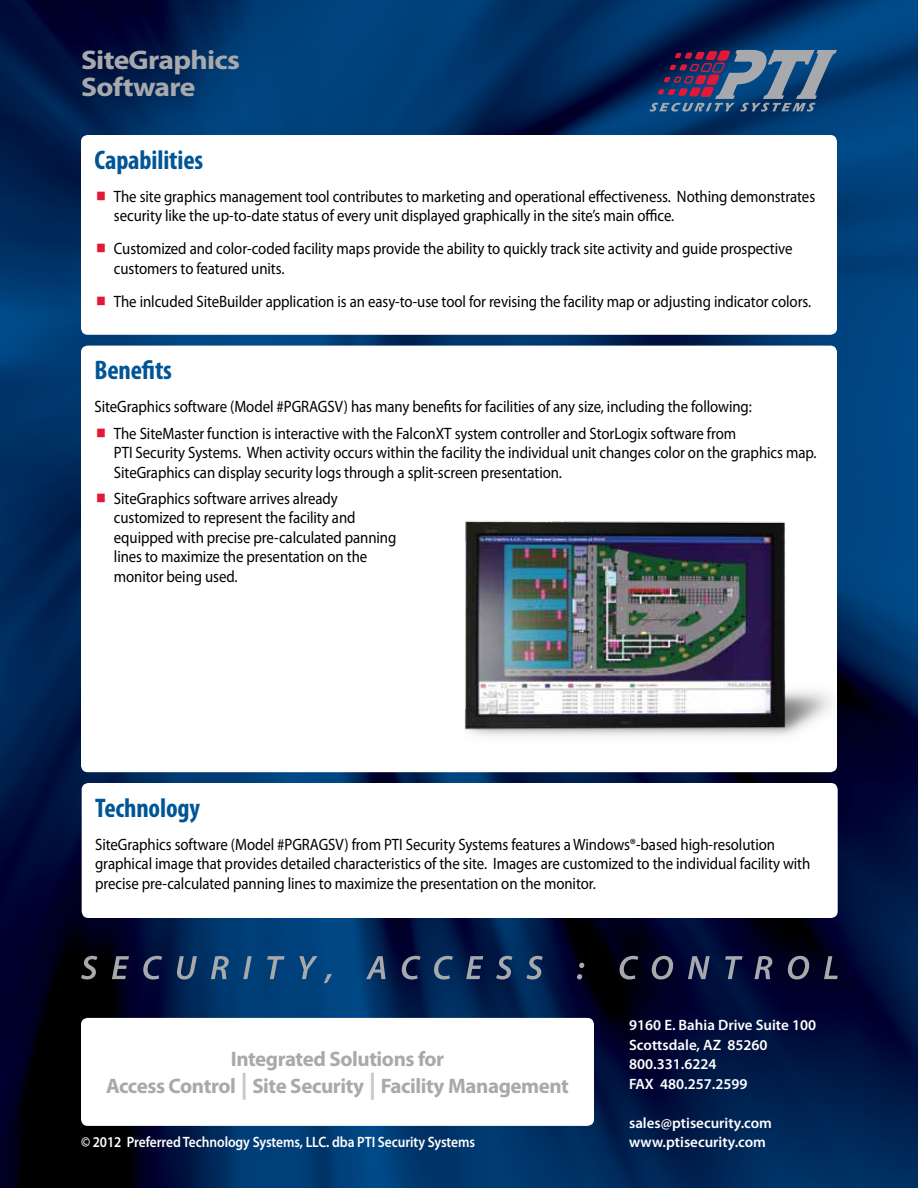
<style>
.page{position:relative;width:918px;height:1188px;background:#fff}
.page>*{position:absolute;margin:0;border:0;box-sizing:border-box;transform-origin:0 0}
.t1{font:700 condensed 27px "Myriad Pro";letter-spacing:-.005em;color:#005596}
.t2{font:700 27px/27px "Myriad Pro";letter-spacing:-.025em;color:#a7a9ac;scale:1.1 1}
.t3{font:700 21px/27px "Myriad Pro";letter-spacing:-.02em;color:#a7a9ac;text-align:center}
.t4{font:16.5px/19.5px "Myriad Pro";letter-spacing:-.005em;color:#000;scale:.9 1}
.t5{font:600 15px/19.5px "Myriad Pro";color:#fff}
.t6{font:600 15px "Myriad Pro";color:#fff;scale:.9 1}
.s1{font-size:27px;color:#c7c8ca}
</style>
<div class="page">
<img style="left:0;top:0;width:918px;height:1188px">
<div style="left:81px;top:1018px;width:513px;height:108px;background:#fff;border-radius:7px"></div>
<svg style="left:81px;top:956px;width:16px;height:24px"></svg>
<svg style="left:112px;top:956px;width:17px;height:23px"></svg>
<svg style="left:143px;top:956px;width:19px;height:24px"></svg>
<svg style="left:177px;top:956px;width:20px;height:24px"></svg>
<svg style="left:211px;top:956px;width:18px;height:23px"></svg>
<svg style="left:243px;top:956px;width:9px;height:23px"></svg>
<svg style="left:267px;top:956px;width:18px;height:23px"></svg>
<svg style="left:299px;top:956px;width:19px;height:23px"></svg>
<svg style="left:324px;top:974px;width:8px;height:9px"></svg>
<svg style="left:366px;top:956px;width:20px;height:23px"></svg>
<svg style="left:402px;top:956px;width:19px;height:24px"></svg>
<svg style="left:434px;top:956px;width:19px;height:24px"></svg>
<svg style="left:466px;top:956px;width:17px;height:23px"></svg>
<svg style="left:496px;top:956px;width:17px;height:24px"></svg>
<svg style="left:526px;top:956px;width:17px;height:24px"></svg>
<svg style="left:577px;top:963px;width:7px;height:17px"></svg>
<svg style="left:620px;top:956px;width:18px;height:24px"></svg>
<svg style="left:652px;top:956px;width:21px;height:24px"></svg>
<svg style="left:688px;top:956px;width:22px;height:23px"></svg>
<svg style="left:725px;top:956px;width:18px;height:23px"></svg>
<svg style="left:755px;top:956px;width:17px;height:23px"></svg>
<svg style="left:788px;top:956px;width:21px;height:24px"></svg>
<svg style="left:824px;top:956px;width:14px;height:23px"></svg>
<div style="left:81px;top:135px;width:756px;height:200px;background:#fff;border-radius:7px"></div>
<svg style="left:650px;top:49px;width:187px;height:63px;background:#43547a"></svg>
<div style="left:82px;top:783px;width:756px;height:135px;background:#fff;border-radius:7px"></div>
<div style="left:81px;top:346px;width:756px;height:426px;background:#fff;border-radius:7px"></div>
<img style="left:464px;top:498px;width:388px;height:253px">
<h1 class="t2" style="left:81px;top:45px;width:146px">SiteGraphics<br>Software</h1>
<h1 class="t1" style="left:94px;top:143px;width:110px">Capabilities</h1>
<p class="t4" style="left:114px;top:186px;width:781px">The site graphics management tool contributes to marketing and operational effectiveness. Nothing demonstrates security like the up-to-date status of every unit displayed graphically in the site’s main office.</p>
<p class="t4" style="left:114px;top:239px;width:756px">Customized and color-coded facility maps provide the ability to quickly track site activity and guide prospective customers to featured units.</p>
<p class="t4" style="left:114px;top:291px;width:776px">The inlcuded SiteBuilder application is an easy-to-use tool for revising the facility map or adjusting indicator colors.</p>
<h1 class="t1" style="left:94px;top:353px;width:79px">Benefits</h1>
<p class="t4" style="left:94px;top:393px;width:732px;line-height:26.2px;text-align:center">SiteGraphics software (Model #PGRAGSV) has many benefits for facilities of any size, including the following:<br>The SiteMaster function is interactive with the FalconXT system controller and StorLogix software from</p>
<p class="t4" style="left:114px;top:443px;width:782px">PTI Security Systems. When activity occurs within the facility the individual unit changes color on the graphics map.<br>SiteGraphics can display security logs through a split-screen presentation.</p>
<p class="t4" style="left:114px;top:488px;width:315px">SiteGraphics software arrives already customized to represent the facility and equipped with precise pre-calculated panning lines to maximize the presentation on the monitor being used.</p>
<h1 class="t1" style="left:95px;top:791px;width:106px">Technology</h1>
<p class="t4" style="left:95px;top:834px;width:796px">SiteGraphics software (Model #PGRAGSV) from PTI Security Systems features a Windows®-based high-resolution graphical image that provides detailed characteristics of the site. Images are customized to the individual facility with precise pre-calculated panning lines to maximize the presentation on the monitor.</p>
<p class="t3" style="left:106px;top:1045px;width:464px">Integrated Solutions for<br>Access Control <span class="s1">|</span> Site Security <span class="s1">|</span> Facility Management</p>
<p class="t6" style="left:81px;top:1132px;width:439px">© 2012 Preferred Technology Systems, LLC. dba PTI Security Systems</p>
<p class="t5" style="left:629px;top:1015px;width:189px">9160 E. Bahia Drive Suite 100<br>Scottsdale, AZ 85260<br>800.331.6224<br>FAX 480.257.2599</p>
<p class="t5" style="left:629px;top:1113px;width:144px">sales@ptisecurity.com www.ptisecurity.com</p>
</div>
